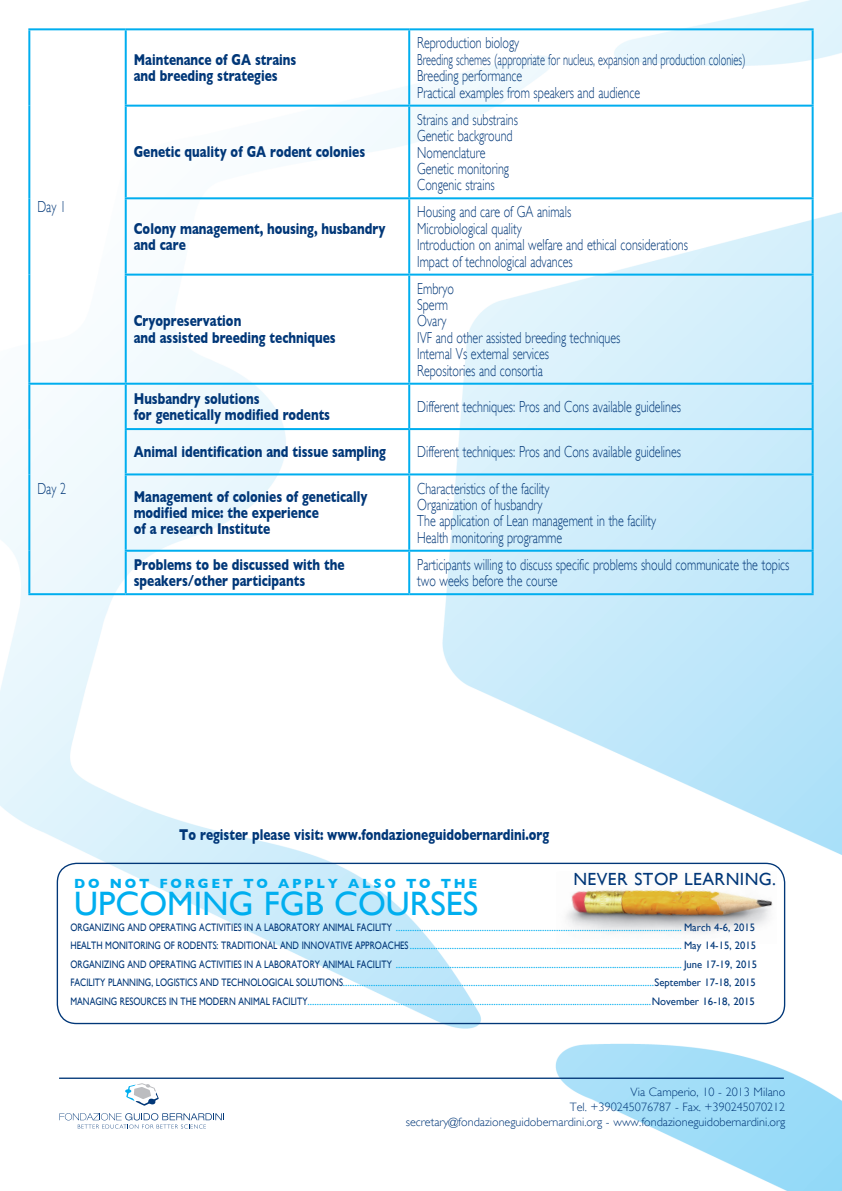
<style>
.page{position:relative;width:842px;height:1191px;background:#fff}
.page>*{position:absolute;margin:0;border:0;box-sizing:border-box;transform-origin:0 0}
.Normale{font:33.8px "Gill Sans";color:#00aeef}
.Normale-2{font:17.6px "Gill Sans";letter-spacing:.025em;color:#013778}
.Normale-3{font:300 16px/16.4px "Gill Sans";color:#013778;scale:.75 1}
.Normale-4{font:700 16px/16.4px "Gill Sans";color:#013778;scale:.75 1}
.Normale-5{font:300 16px "Gill Sans";color:#013778;scale:.65 1}
.Normale-6{font:700 13.6px "Gill Sans";letter-spacing:.205em;color:#00aeef}
.Normale-7{font:300 12.2px "Gill Sans";color:#013778}
.Normale-8{font:10.8px "Gill Sans";color:#00aeef}
.s1{color:#013778}
</style>
<div class="page">
<img style="left:0;top:0;width:842px;height:1191px">
<hr style="left:28px;top:28px;width:98px;height:2px;background:#00aeef">
<hr style="left:28px;top:30px;width:2px;height:76px;background:#00aeef">
<hr style="left:28px;top:106px;width:2px;height:92px;background:#00aeef">
<hr style="left:28px;top:198px;width:2px;height:77px;background:#00aeef">
<hr style="left:28px;top:275px;width:2px;height:108px;background:#00aeef">
<hr style="left:126px;top:28px;width:283px;height:2px;background:#00aeef">
<hr style="left:125px;top:30px;width:2px;height:75px;background:#00aeef">
<hr style="left:409px;top:28px;width:405px;height:2px;background:#00aeef">
<hr style="left:408px;top:30px;width:2px;height:75px;background:#00aeef">
<hr style="left:812px;top:30px;width:2px;height:75px;background:#00aeef">
<hr style="left:125px;top:105px;width:284px;height:2px;background:#00aeef">
<hr style="left:125px;top:107px;width:2px;height:90px;background:#00aeef">
<hr style="left:409px;top:105px;width:405px;height:2px;background:#00aeef">
<hr style="left:408px;top:107px;width:2px;height:90px;background:#00aeef">
<hr style="left:812px;top:107px;width:2px;height:90px;background:#00aeef">
<hr style="left:125px;top:197px;width:284px;height:2px;background:#00aeef">
<hr style="left:125px;top:199px;width:2px;height:75px;background:#00aeef">
<hr style="left:409px;top:197px;width:405px;height:2px;background:#00aeef">
<hr style="left:408px;top:199px;width:2px;height:75px;background:#00aeef">
<hr style="left:812px;top:199px;width:2px;height:75px;background:#00aeef">
<hr style="left:125px;top:276px;width:2px;height:107px;background:#00aeef">
<hr style="left:408px;top:276px;width:2px;height:107px;background:#00aeef">
<hr style="left:812px;top:276px;width:2px;height:107px;background:#00aeef">
<hr style="left:28px;top:383px;width:98px;height:2px;background:#00aeef">
<hr style="left:28px;top:385px;width:2px;height:44px;background:#00aeef">
<hr style="left:28px;top:429px;width:2px;height:45px;background:#00aeef">
<hr style="left:28px;top:474px;width:2px;height:77px;background:#00aeef">
<hr style="left:28px;top:551px;width:2px;height:42px;background:#00aeef">
<hr style="left:125px;top:274px;width:284px;height:2px;background:#00aeef">
<hr style="left:409px;top:274px;width:405px;height:2px;background:#00aeef">
<hr style="left:126px;top:383px;width:283px;height:2px;background:#00aeef">
<hr style="left:125px;top:385px;width:2px;height:43px;background:#00aeef">
<hr style="left:409px;top:383px;width:405px;height:2px;background:#00aeef">
<hr style="left:408px;top:385px;width:2px;height:43px;background:#00aeef">
<hr style="left:812px;top:385px;width:2px;height:43px;background:#00aeef">
<hr style="left:125px;top:428px;width:284px;height:2px;background:#00aeef">
<hr style="left:125px;top:430px;width:2px;height:43px;background:#00aeef">
<hr style="left:409px;top:428px;width:405px;height:2px;background:#00aeef">
<hr style="left:408px;top:430px;width:2px;height:43px;background:#00aeef">
<hr style="left:812px;top:430px;width:2px;height:43px;background:#00aeef">
<hr style="left:125px;top:475px;width:2px;height:75px;background:#00aeef">
<hr style="left:408px;top:475px;width:2px;height:75px;background:#00aeef">
<hr style="left:812px;top:475px;width:2px;height:75px;background:#00aeef">
<hr style="left:125px;top:552px;width:2px;height:41px;background:#00aeef">
<hr style="left:408px;top:552px;width:2px;height:41px;background:#00aeef">
<hr style="left:812px;top:552px;width:2px;height:41px;background:#00aeef">
<hr style="left:28px;top:593px;width:98px;height:2px;background:#00aeef">
<hr style="left:125px;top:473px;width:284px;height:2px;background:#00aeef">
<hr style="left:409px;top:473px;width:405px;height:2px;background:#00aeef">
<hr style="left:125px;top:550px;width:284px;height:2px;background:#00aeef">
<hr style="left:409px;top:550px;width:405px;height:2px;background:#00aeef">
<hr style="left:126px;top:593px;width:283px;height:2px;background:#00aeef">
<hr style="left:409px;top:593px;width:405px;height:2px;background:#00aeef">
<img style="left:556px;top:871px;width:221px;height:73px">
<div style="left:57px;top:862px;width:728px;height:162px;border:1px solid #013778;border-radius:19px"></div>
<svg style="left:125px;top:1083px;width:34px;height:22px"></svg>
<svg style="left:60px;top:1113px;width:164px;height:15px"></svg>
<hr style="left:59px;top:1077px;width:725px;height:2px;background:#013778">
<p class="Normale-3" style="left:37px;top:198px;width:40px">Day 1</p>
<p class="Normale-3" style="left:37px;top:481px;width:40px">Day 2</p>
<p class="Normale-4" style="left:134px;top:51px;width:218px">Maintenance of GA strains</p>
<p class="Normale-4" style="left:134px;top:67px;width:193px">and breeding strategies</p>
<p class="Normale-4" style="left:134px;top:144px;width:310px">Genetic quality of GA rodent colonies</p>
<p class="Normale-4" style="left:134px;top:220px;width:337px">Colony management, housing, husbandry and care</p>
<p class="Normale-4" style="left:134px;top:313px;width:271px">Cryopreservation<br>and assisted breeding techniques</p>
<p class="Normale-4" style="left:134px;top:390px;width:169px">Husbandry solutions</p>
<p class="Normale-4" style="left:134px;top:406px;width:263px">for genetically modified rodents</p>
<p class="Normale-3" style="left:417px;top:35px;width:137px">Reproduction biology</p>
<p class="Normale-5" style="left:417px;top:50px;width:507px">Breeding schemes (appropriate for nucleus, expansion and production colonies)</p>
<p class="Normale-3" style="left:417px;top:68px;width:142px">Breeding performance</p>
<p class="Normale-3" style="left:417px;top:84px;width:299px">Practical examples from speakers and audience</p>
<p class="Normale-3" style="left:417px;top:111px;width:136px">Strains and substrains</p>
<p class="Normale-3" style="left:417px;top:128px;width:129px">Genetic background</p>
<p class="Normale-3" style="left:417px;top:144px;width:93px">Nomenclature</p>
<p class="Normale-3" style="left:417px;top:160px;width:124px">Genetic monitoring</p>
<p class="Normale-3" style="left:417px;top:177px;width:105px">Congenic strains</p>
<p class="Normale-3" style="left:417px;top:204px;width:207px">Housing and care of GA animals</p>
<p class="Normale-3" style="left:417px;top:220px;width:141px">Microbiological quality</p>
<p class="Normale-3" style="left:417px;top:237px;width:362px">Introduction on animal welfare and ethical considerations</p>
<p class="Normale-3" style="left:417px;top:253px;width:209px">Impact of technological advances</p>
<p class="Normale-3" style="left:417px;top:280px;width:51px">Embryo</p>
<p class="Normale-3" style="left:417px;top:296px;width:42px">Sperm</p>
<p class="Normale-3" style="left:417px;top:313px;width:40px">Ovary</p>
<p class="Normale-3" style="left:417px;top:329px;width:272px">IVF and other assisted breeding techniques</p>
<p class="Normale-3" style="left:417px;top:346px;width:177px">Internal Vs external services</p>
<p class="Normale-3" style="left:417px;top:362px;width:169px">Repositories and consortia</p>
<p class="Normale-3" style="left:417px;top:398px;width:353px">Different techniques: Pros and Cons available guidelines</p>
<p class="Normale-4" style="left:134px;top:443px;width:338px">Animal identification and tissue sampling</p>
<p class="Normale-3" style="left:417px;top:444px;width:353px">Different techniques: Pros and Cons available guidelines</p>
<p class="Normale-4" style="left:134px;top:488px;width:313px">Management of colonies of genetically modified mice: the experience<br>of a research Institute</p>
<p class="Normale-3" style="left:417px;top:480px;width:178px">Characteristics of the facility</p>
<p class="Normale-3" style="left:417px;top:496px;width:169px">Organization of husbandry</p>
<p class="Normale-3" style="left:417px;top:513px;width:320px">The application of Lean management in the facility</p>
<p class="Normale-3" style="left:417px;top:529px;width:195px">Health monitoring programme</p>
<p class="Normale-4" style="left:134px;top:556px;width:283px">Problems to be discussed with the speakers/other participants</p>
<p class="Normale-3" style="left:417px;top:556px;width:498px">Participants willing to discuss specific problems should communicate the topics two weeks before the course</p>
<p class="Normale-4" style="left:179px;top:825px;width:495px">To register please visit: www.fondazioneguidobernardini.org</p>
<p class="Normale-6" style="left:74px;top:875px;width:405px">DO NOT FORGET TO APPLY ALSO TO THE</p>
<p class="Normale" style="left:74px;top:883px;width:405px">UPCOMING FGB COURSES</p>
<p class="Normale-2" style="left:573px;top:869px;width:204px">NEVER STOP LEARNING.</p>
<p class="Normale-8" style="left:70px;top:920px;width:686px"><span class="s1">ORGANIZING AND OPERATING ACTIVITIES IN A LABORATORY ANIMAL FACILITY</span> ........................................................................................................................... <span class="s1">March 4-6, 2015</span></p>
<p class="Normale-8" style="left:70px;top:939px;width:687px"><span class="s1">HEALTH MONITORING OF RODENTS: TRADITIONAL AND INNOVATIVE APPROACHES</span> ..................................................................................................................... <span class="s1">May 14-15, 2015</span></p>
<p class="Normale-8" style="left:70px;top:957px;width:688px"><span class="s1">ORGANIZING AND OPERATING ACTIVITIES IN A LABORATORY ANIMAL FACILITY</span> ........................................................................................................................... <span class="s1">June 17-19, 2015</span></p>
<p class="Normale-8" style="left:70px;top:976px;width:687px"><span class="s1">FACILITY PLANNING, LOGISTICS AND TECHNOLOGICAL SOLUTIONS</span>......................................................................................................................................<span class="s1">September 17-18, 2015</span></p>
<p class="Normale-8" style="left:70px;top:994px;width:686px"><span class="s1">MANAGING RESOURCES IN THE MODERN ANIMAL FACILITY</span>....................................................................................................................................................<span class="s1">November 16-18, 2015</span></p>
<p class="Normale-7" style="left:631px;top:1085px;width:156px">Via Camperio, 10 - 2013 Milano</p>
<p class="Normale-7" style="left:570px;top:1100px;width:217px">Tel. +390245076787 - Fax. +390245070212</p>
<p class="Normale-7" style="left:406px;top:1114px;width:381px">secretary@fondazioneguidobernardini.org - www.fondazioneguidobernardini.org</p>
</div>
